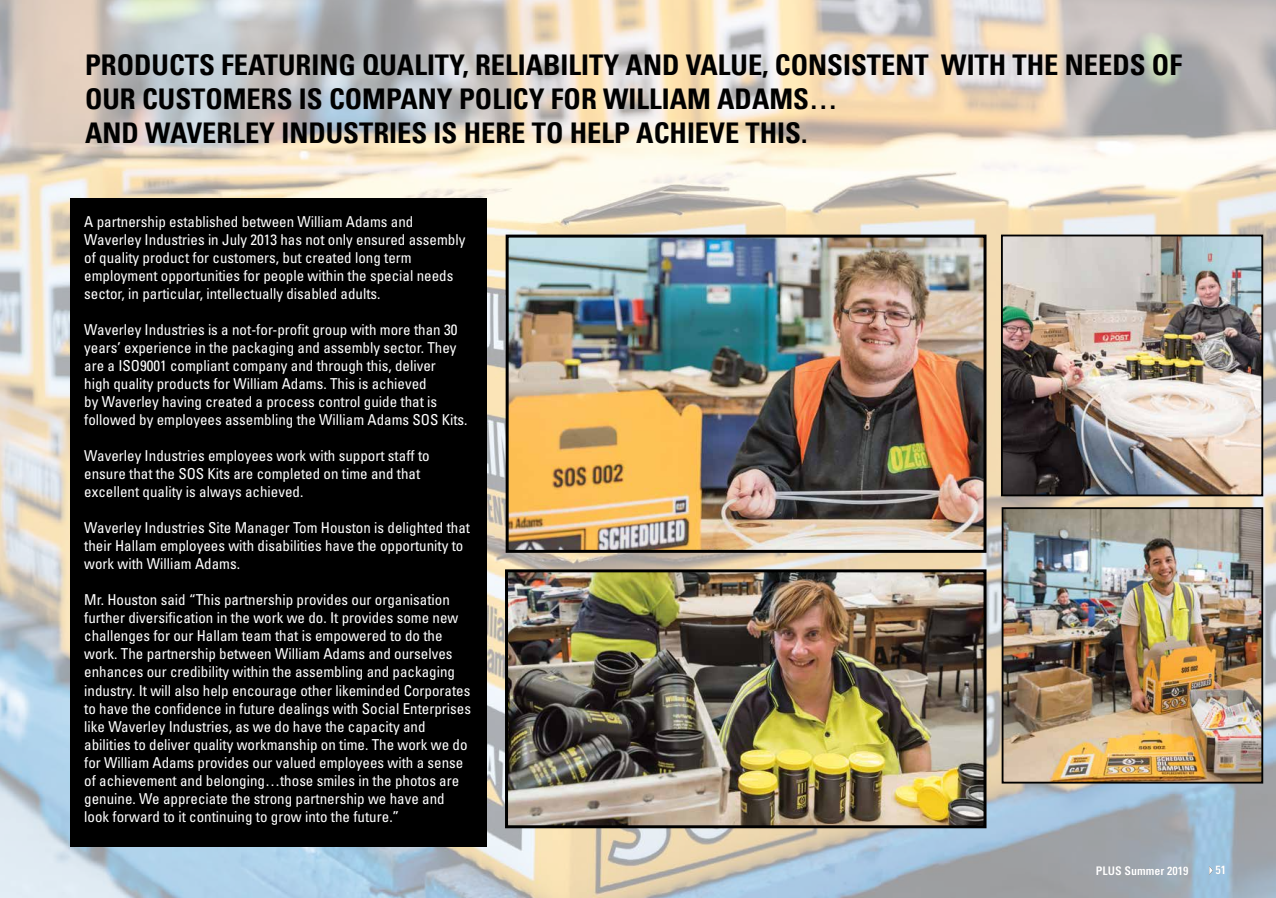
<style>
.page{position:relative;width:1276px;height:898px;background:#fff}
.page>*{position:absolute;margin:0;border:0;box-sizing:border-box;transform-origin:0 0}
.t1{font:700 condensed 28.5px/34.2px "Univers LT";color:#000}
.t2{font:condensed 15px/18px "Univers LT Std";color:#fff}
.t3{font:700 condensed 12px "Univers LT";color:#fff}
</style>
<div class="page">
<img style="left:0;top:0;width:1276px;height:897px">
<img style="left:509px;top:238px;width:473px;height:310px">
<div style="left:505px;top:234px;width:481px;height:318px;border:3px solid #000"></div>
<img style="left:509px;top:573px;width:473px;height:251px">
<div style="left:505px;top:569px;width:481px;height:259px;border:3px solid #000"></div>
<div style="left:70px;top:198px;width:417px;height:648px;background:#000"></div>
<svg style="left:1209px;top:865px;width:3px;height:9px"></svg>
<img style="left:1004px;top:510px;width:256px;height:270px">
<div style="left:1001px;top:507px;width:262px;height:276px;border:2px solid #000"></div>
<img style="left:1004px;top:237px;width:256px;height:256px">
<div style="left:1001px;top:234px;width:262px;height:262px;border:2px solid #000"></div>
<h1 class="t1" style="left:85px;top:47px;width:1098px">PRODUCTS FEATURING QUALITY, RELIABILITY AND VALUE, CONSISTENT WITH THE NEEDS OF<br>OUR CUSTOMERS IS COMPANY POLICY FOR WILLIAM ADAMS…<br>AND WAVERLEY INDUSTRIES IS HERE TO HELP ACHIEVE THIS.</h1>
<p class="t2" style="left:84px;top:212px;width:383px">A partnership established between William Adams and Waverley Industries in July 2013 has not only ensured assembly of quality product for customers, but created long term employment opportunities for people within the special needs sector, in particular, intellectually disabled adults.</p>
<p class="t2" style="left:84px;top:320px;width:385px">Waverley Industries is a not-for-profit group with more than 30 years’ experience in the packaging and assembly sector. They are a ISO9001 compliant company and through this, deliver<br>high quality products for William Adams. This is achieved<br>by Waverley having created a process control guide that is followed by employees assembling the William Adams SOS Kits.</p>
<p class="t2" style="left:84px;top:446px;width:347px">Waverley Industries employees work with support staff to ensure that the SOS Kits are completed on time and that excellent quality is always achieved.</p>
<p class="t2" style="left:84px;top:518px;width:387px">Waverley Industries Site Manager Tom Houston is delighted that their Hallam employees with disabilities have the opportunity to work with William Adams.</p>
<p class="t2" style="left:84px;top:590px;width:388px">Mr. Houston said “This partnership provides our organisation further diversification in the work we do. It provides some new challenges for our Hallam team that is empowered to do the work. The partnership between William Adams and ourselves enhances our credibility within the assembling and packaging industry. It will also help encourage other likeminded Corporates to have the confidence in future dealings with Social Enterprises like Waverley Industries, as we do have the capacity and abilities to deliver quality workmanship on time. The work we do for William Adams provides our valued employees with a sense of achievement and belonging…those smiles in the photos are genuine. We appreciate the strong partnership we have and look forward to it continuing to grow into the future.”</p>
<p class="t3" style="left:1095px;top:862px;width:94px">PLUS Summer 2019</p>
<p class="t3" style="left:1215px;top:862px;width:12px">51</p>
</div>
